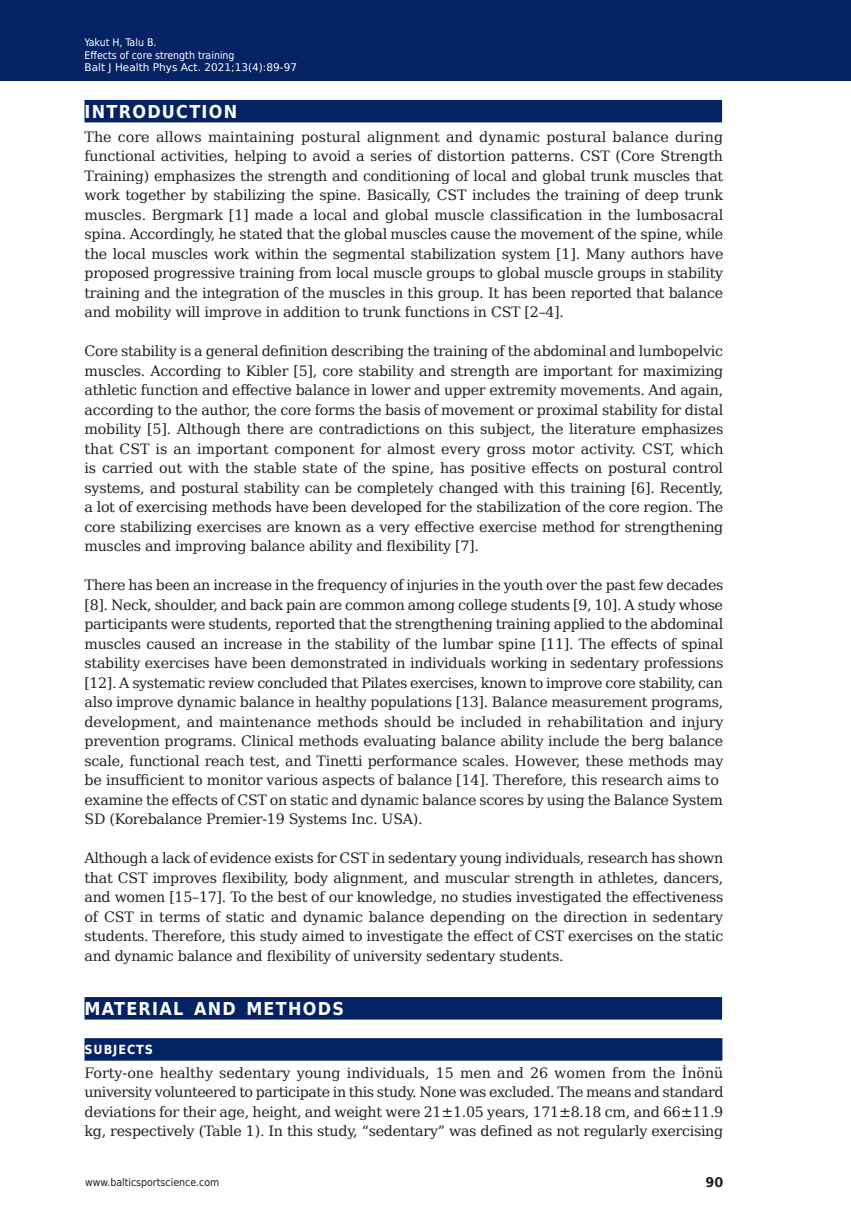
<style>
.page{position:relative;width:851px;height:1212px;background:#fff}
.page>*{position:absolute;margin:0;border:0;box-sizing:border-box;transform-origin:0 0}
.t1{font:700 17.85px "DejaVu Sans Condensed";letter-spacing:.07em;color:#fff}
.t2{font:14.25px/19.5px "DejaVu Serif";letter-spacing:-.02em;color:#231f20;text-align:justify}
.t3{font:700 13.35px "DejaVu Sans";color:#231f20;scale:.96 1}
.t4{font:700 12.6px "DejaVu Sans Condensed";letter-spacing:.07em;color:#fff}
.t5{font:10.5px/12.6px "DejaVu Sans Condensed";color:#fff}
.t6{font:10.5px "DejaVu Sans";color:#fff}
.t7{font:10.5px "DejaVu Sans Condensed";color:#231f20}
</style>
<div class="page">
<div style="left:0;top:0;width:850px;height:80px;background:#052265"></div>
<div style="left:84px;top:100px;width:638px;height:22px;background:#052265"></div>
<div style="left:84px;top:997px;width:638px;height:22px;background:#052265"></div>
<div style="left:84px;top:1038px;width:638px;height:23px;background:#052265"></div>
<p class="t5" style="left:84px;top:35px;width:151px">Yakut H, Talu B.<br>Effects of core strength training</p>
<p class="t6" style="left:84px;top:59px;width:214px">Balt J Health Phys Act. 2021;13(4):89-97</p>
<p class="t1" style="left:84px;top:97px;width:154px">INTRODUCTION</p>
<p class="t2" style="left:84px;top:126px;width:640px">The core allows maintaining postural alignment and dynamic postural balance during functional activities, helping to avoid a series of distortion patterns. CST (Core Strength Training) emphasizes the strength and conditioning of local and global trunk muscles that work together by stabilizing the spine. Basically, CST includes the training of deep trunk muscles. Bergmark [1] made a local and global muscle classification in the lumbosacral spina. Accordingly, he stated that the global muscles cause the movement of the spine, while the local muscles work within the segmental stabilization system [1]. Many authors have proposed progressive training from local muscle groups to global muscle groups in stability training and the integration of the muscles in this group. It has been reported that balance and mobility will improve in addition to trunk functions in CST [2–4].</p>
<p class="t2" style="left:84px;top:340px;width:640px">Core stability is a general definition describing the training of the abdominal and lumbopelvic muscles. According to Kibler [5], core stability and strength are important for maximizing athletic function and effective balance in lower and upper extremity movements. And again, according to the author, the core forms the basis of movement or proximal stability for distal mobility [5]. Although there are contradictions on this subject, the literature emphasizes that CST is an important component for almost every gross motor activity. CST, which is carried out with the stable state of the spine, has positive effects on postural control systems, and postural stability can be completely changed with this training [6]. Recently, a lot of exercising methods have been developed for the stabilization of the core region. The core stabilizing exercises are known as a very effective exercise method for strengthening muscles and improving balance ability and flexibility [7].</p>
<p class="t2" style="left:84px;top:574px;width:640px">There has been an increase in the frequency of injuries in the youth over the past few decades [8]. Neck, shoulder, and back pain are common among college students [9, 10]. A study whose participants were students, reported that the strengthening training applied to the abdominal muscles caused an increase in the stability of the lumbar spine [11]. The effects of spinal stability exercises have been demonstrated in individuals working in sedentary professions [12]. A systematic review concluded that Pilates exercises, known to improve core stability, can also improve dynamic balance in healthy populations [13]. Balance measurement programs, development, and maintenance methods should be included in rehabilitation and injury prevention programs. Clinical methods evaluating balance ability include the berg balance scale, functional reach test, and Tinetti performance scales. However, these methods may be insufficienttomonitorvariousaspectsofbalance[</p>
<p class="t2" style="left:84px;top:769px;width:640px;text-align:left;text-indent:386px">14].Therefore,thisresearchaimsto<br>examine the effects of CST on static and dynamic balance scores by using the Balance System<br>SD (Korebalance Premier-19 Systems Inc. USA).</p>
<p class="t2" style="left:84px;top:847px;width:640px">Although a lack of evidence exists for CST in sedentary young individuals, research has shown that CST improves flexibility, body alignment, and muscular strength in athletes, dancers, and women [15–17]. To the best of our knowledge, no studies investigated the effectiveness of CST in terms of static and dynamic balance depending on the direction in sedentary students. Therefore, this study aimed to investigate the effect of CST exercises on the static and dynamic balance and flexibility of university sedentary students.</p>
<p class="t1" style="left:84px;top:994px;width:261px">MATERIAL AND METHODS</p>
<p class="t4" style="left:84px;top:1039px;width:70px">SUBJECTS</p>
<p class="t2" style="left:84px;top:1062px;width:640px">Forty-one healthy sedentary young individuals, 15 men and 26 women from the İnönü university volunteered to participate in this study. None was excluded. The means and standard deviations for their age, height, and weight were 21±1.05 years, 171±8.18 cm, and 66±11.9 kg, respectively (Table 1). In this study, “sedentary” was defined as not regularly exercising</p>
<p class="t7" style="left:85px;top:1174px;width:136px">www.balticsportscience.com</p>
<p class="t3" style="left:705px;top:1172px;width:20px">90</p>
</div>
